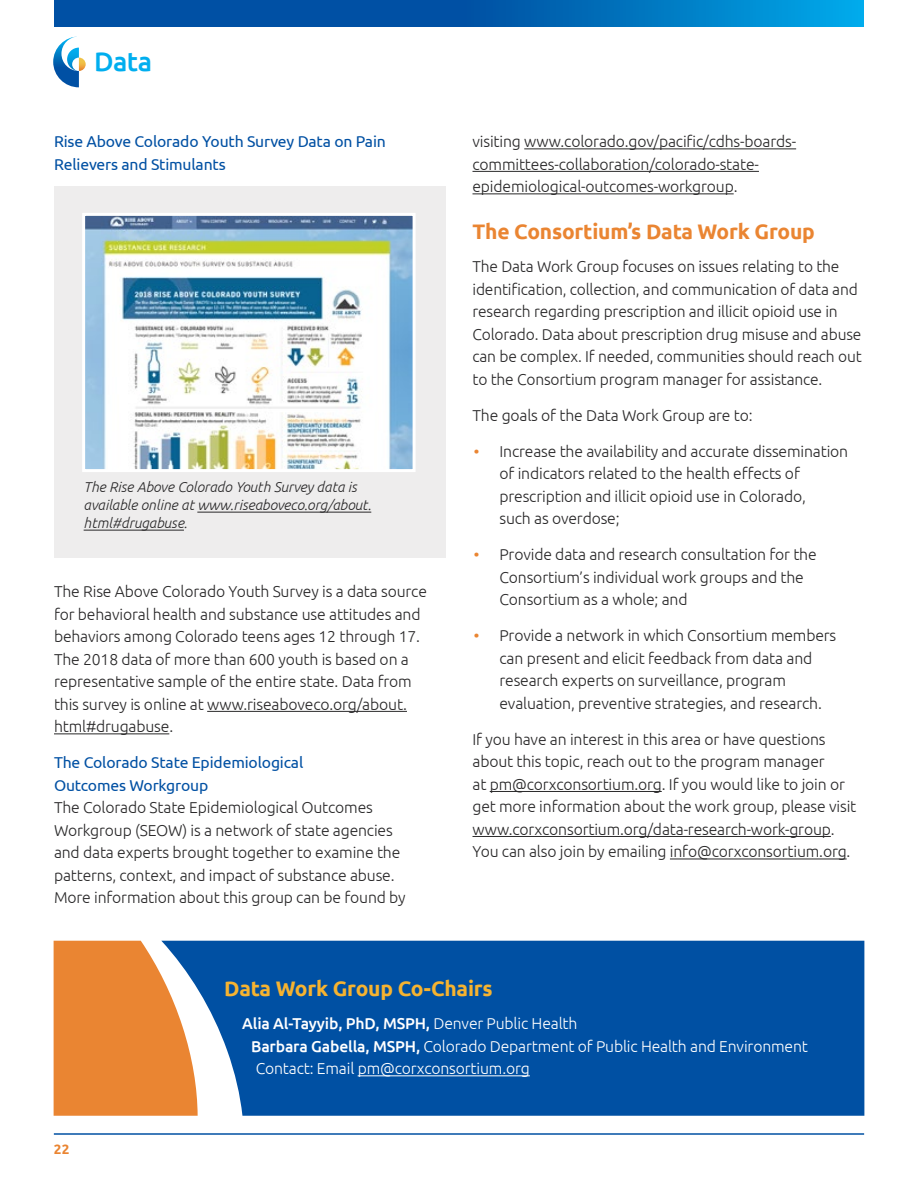
<style>
.page{position:relative;width:918px;height:1188px;background:#fff}
.page>*{position:absolute;margin:0;border:0;box-sizing:border-box;transform-origin:0 0}
.t1{font:500 27px "Ubuntu";color:#00aeef}
.t2{font:700 21px "Ubuntu";letter-spacing:-.01em;color:#ea8532}
.t3{font:700 21px "Ubuntu";letter-spacing:-.01em;color:#f6b330}
.t4{font:300 15.75px/22.5px "Ubuntu";letter-spacing:-.01em;color:#292829}
.t5{font:300 15.75px/22.5px "Ubuntu";letter-spacing:-.01em;color:#fff}
.t6{font:15.75px/22.5px "Ubuntu";letter-spacing:-.01em;color:#0050a3}
.t7{font:italic 300 14.25px/18px "Ubuntu";color:#292829}
.t8{font:700 13.5px "Ubuntu";color:#ea8532}
.s1{font-weight:400;font-style:italic;color:#ea8532}
.s2{font-weight:500}
</style>
<div class="page">
<svg style="left:54px;top:0;width:810px;height:27px;background:#0065b4"></svg>
<svg style="left:53px;top:36px;width:33px;height:51px"></svg>
<hr style="left:54px;top:1133px;width:810px;height:2px;background:#0050a3">
<hr style="left:207px;top:711px;width:200px;height:1px;background:#292829">
<hr style="left:54px;top:733px;width:115px;height:1px;background:#292829">
<hr style="left:524px;top:148px;width:272px;height:1px;background:#292829">
<hr style="left:472px;top:171px;width:287px;height:1px;background:#292829">
<hr style="left:472px;top:193px;width:262px;height:1px;background:#292829">
<hr style="left:490px;top:791px;width:172px;height:1px;background:#292829">
<hr style="left:472px;top:836px;width:359px;height:1px;background:#292829">
<hr style="left:670px;top:859px;width:177px;height:1px;background:#292829">
<div style="left:198px;top:941px;width:666px;height:175px;background:#0050a3"></div>
<svg style="left:54px;top:941px;width:144px;height:175px;background:#e58e48"></svg>
<hr style="left:358px;top:1075px;width:172px;height:1px;background:#fff">
<div style="left:54px;top:186px;width:392px;height:371px;background:#eeeded"></div>
<img style="left:86px;top:217px;width:326px;height:251px">
<div style="left:82px;top:213px;width:334px;height:259px;border:3px solid #fff"></div>
<hr style="left:197px;top:512px;width:174px;height:1px;background:#292829">
<hr style="left:84px;top:530px;width:100px;height:1px;background:#292829">
<h1 class="t1" style="left:94px;top:44px;width:59px">Data</h1>
<p class="t6" style="left:54px;top:130px;width:333px">Rise Above Colorado Youth Survey Data on Pain<br>Relievers and Stimulants</p>
<p class="t7" style="left:84px;top:478px;width:289px">The Rise Above Colorado Youth Survey data is available online at www.riseaboveco.org/about. html#drugabuse.</p>
<p class="t4" style="left:54px;top:580px;width:374px">The Rise Above Colorado Youth Survey is a data source for behavioral health and substance use attitudes and behaviors among Colorado teens ages 12 through 17.<br>The 2018 data of more than 600 youth is based on a representative sample of the entire state. Data from this survey is online at www.riseaboveco.org/about. html#drugabuse.</p>
<p class="t6" style="left:54px;top:751px;width:251px">The Colorado State Epidemiological<br>Outcomes Workgroup</p>
<p class="t4" style="left:54px;top:796px;width:353px">The Colorado State Epidemiological Outcomes Workgroup (SEOW) is a network of state agencies and data experts brought together to examine the patterns, context, and impact of substance abuse.<br>More information about this group can be found by</p>
<p class="t4" style="left:472px;top:130px;width:325px">visiting www.colorado.gov/pacific/cdhs-boards&shy;committees-collaboration/colorado-state&shy;epidemiological-outcomes-workgroup.</p>
<h2 class="t2" style="left:472px;top:219px;width:344px">The Consortium’s Data Work Group</h2>
<p class="t4" style="left:472px;top:255px;width:391px">The Data Work Group focuses on issues relating to the identification, collection, and communication of data and research regarding prescription and illicit opioid use in Colorado. Data about prescription drug misuse and abuse can be complex. If needed, communities should reach out to the Consortium program manager for assistance.</p>
<p class="t4" style="left:472px;top:404px;width:282px">The goals of the Data Work Group are to:</p>
<p class="t4" style="left:499px;top:440px;width:350px;text-indent:-27px"><span class="s1">•</span> Increase the availability and accurate dissemination of indicators related to the health effects of prescription and illicit opioid use in Colorado,<br>such as overdose;</p>
<p class="t4" style="left:499px;top:543px;width:319px;text-indent:-27px"><span class="s1">•</span> Provide data and research consultation for the<br>Consortium’s individual work groups and the<br>Consortium as a whole; and</p>
<p class="t4" style="left:499px;top:624px;width:338px;text-indent:-27px"><span class="s1">•</span> Provide a network in which Consortium members can present and elicit feedback from data and research experts on surveillance, program evaluation, preventive strategies, and research.</p>
<p class="t4" style="left:472px;top:728px;width:385px">If you have an interest in this area or have questions about this topic, reach out to the program manager<br>at pm@corxconsortium.org. If you would like to join or get more information about the work group, please visit www.corxconsortium.org/data-research-work-group.<br>You can also join by emailing info@corxconsortium.org.</p>
<p class="t8" style="left:54px;top:1141px;width:17px">22</p>
<h2 class="t3" style="left:224px;top:976px;width:270px">Data Work Group Co-Chairs</h2>
<p class="t5" style="left:251px;top:1012px;width:558px;text-indent:-9px"><span class="s2">Alia Al-Tayyib, PhD, MSPH,</span> Denver Public Health<br><span class="s2">Barbara Gabella, MSPH,</span> Colorado Department of Public Health and Environment<br>Contact: Email pm@corxconsortium.org</p>
</div>
